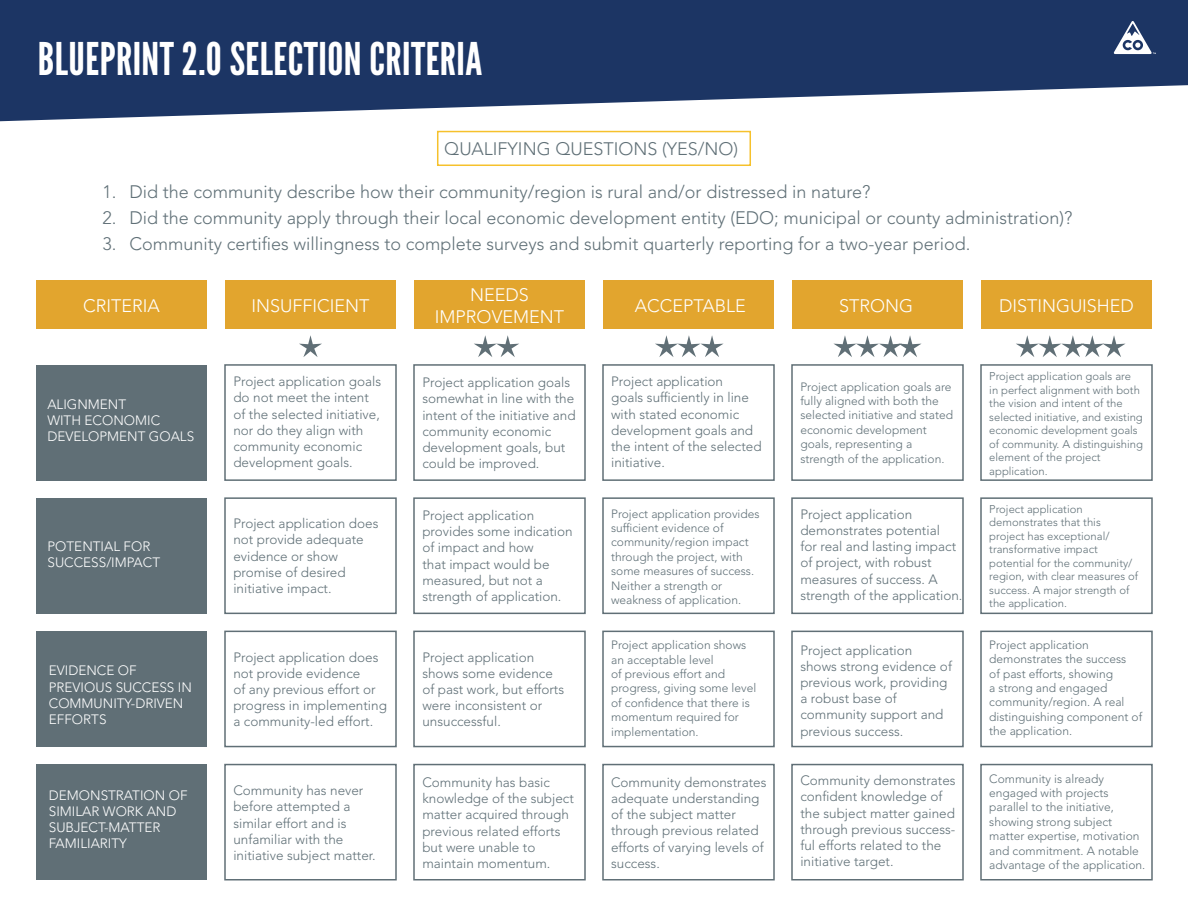
<style>
.page{position:relative;width:1188px;height:918px;background:#fff}
.page>*{position:absolute;margin:0;border:0;box-sizing:border-box;transform-origin:0 0}
.t1{font:45px "League Gothic";letter-spacing:.01em;color:#fff}
.t2{font:300 18px "Avenir LT Std";color:#607077}
.t3{font:300 18px/21.6px "Avenir LT Std";color:#fff;text-align:center}
.t4{font:300 13.5px/16.2px "Avenir LT Std";color:#607077}
.t5{font:300 13.5px/16.2px "Avenir LT Std";color:#fff}
.t6{font:300 12px/14.4px "Avenir LT Std";color:#607077}
.t7{font:300 11.25px/13.5px "Avenir LT Std";color:#607077}
</style>
<div class="page">
<svg style="left:0;top:0;width:1188px;height:121px;background:#3d537b"></svg>
<svg style="left:1113px;top:21px;width:53px;height:33px"></svg>
<div style="left:437px;top:131px;width:314px;height:35px;border:2px solid #f6c12c"></div>
<div style="left:36px;top:281px;width:171px;height:48px;background:#e2a52e"></div>
<div style="left:225px;top:281px;width:171px;height:48px;background:#e2a52e"></div>
<div style="left:414px;top:281px;width:171px;height:48px;background:#e2a52e"></div>
<div style="left:603px;top:281px;width:171px;height:48px;background:#e2a52e"></div>
<div style="left:792px;top:281px;width:171px;height:48px;background:#e2a52e"></div>
<div style="left:981px;top:281px;width:171px;height:48px;background:#e2a52e"></div>
<div style="left:36px;top:365px;width:171px;height:115px;background:#606f76"></div>
<div style="left:224px;top:364px;width:173px;height:117px;border:2px solid #606f76"></div>
<div style="left:413px;top:364px;width:173px;height:117px;border:2px solid #606f76"></div>
<div style="left:602px;top:364px;width:173px;height:117px;border:2px solid #606f76"></div>
<div style="left:791px;top:364px;width:173px;height:117px;border:2px solid #606f76"></div>
<div style="left:980px;top:364px;width:173px;height:117px;border:2px solid #606f76"></div>
<div style="left:36px;top:498px;width:171px;height:115px;background:#606f76"></div>
<div style="left:224px;top:497px;width:173px;height:117px;border:2px solid #606f76"></div>
<div style="left:413px;top:497px;width:173px;height:117px;border:2px solid #606f76"></div>
<div style="left:602px;top:497px;width:173px;height:117px;border:2px solid #606f76"></div>
<div style="left:791px;top:497px;width:173px;height:117px;border:2px solid #606f76"></div>
<div style="left:980px;top:497px;width:173px;height:117px;border:2px solid #606f76"></div>
<div style="left:36px;top:631px;width:171px;height:116px;background:#606f76"></div>
<div style="left:224px;top:631px;width:173px;height:116px;border:2px solid #606f76"></div>
<div style="left:413px;top:631px;width:173px;height:116px;border:2px solid #606f76"></div>
<div style="left:602px;top:631px;width:173px;height:116px;border:2px solid #606f76"></div>
<div style="left:791px;top:631px;width:173px;height:116px;border:2px solid #606f76"></div>
<div style="left:980px;top:631px;width:173px;height:116px;border:2px solid #606f76"></div>
<div style="left:36px;top:765px;width:171px;height:115px;background:#606f76"></div>
<div style="left:224px;top:764px;width:173px;height:116px;border:2px solid #606f76"></div>
<div style="left:413px;top:764px;width:173px;height:116px;border:2px solid #606f76"></div>
<div style="left:602px;top:764px;width:173px;height:116px;border:2px solid #606f76"></div>
<div style="left:791px;top:764px;width:173px;height:116px;border:2px solid #606f76"></div>
<div style="left:980px;top:764px;width:173px;height:116px;border:2px solid #606f76"></div>
<svg style="left:299px;top:335px;width:23px;height:22px"></svg>
<svg style="left:474px;top:335px;width:45px;height:22px"></svg>
<svg style="left:655px;top:335px;width:69px;height:22px"></svg>
<svg style="left:833px;top:335px;width:89px;height:22px"></svg>
<svg style="left:1016px;top:335px;width:110px;height:22px"></svg>
<p class="t1" style="left:38px;top:33px;width:446px">BLUEPRINT 2.0 SELECTION CRITERIA</p>
<p class="t2" style="left:444px;top:138px;width:295px">QUALIFYING QUESTIONS (YES/NO)</p>
<p class="t2" style="left:102px;top:181px;width:769px">1. Did the community describe how their community/region is rural and/or distressed in nature?</p>
<p class="t2" style="left:102px;top:207px;width:972px">2. Did the community apply through their local economic development entity (EDO; municipal or county administration)?</p>
<p class="t2" style="left:102px;top:234px;width:869px">3. Community certifies willingness to complete surveys and submit quarterly reporting for a two-year period.</p>
<p class="t3" style="left:83px;top:295px;width:78px">CRITERIA</p>
<p class="t3" style="left:251px;top:295px;width:120px">INSUFFICIENT</p>
<p class="t3" style="left:435px;top:284px;width:131px">NEEDS<br>IMPROVEMENT</p>
<p class="t3" style="left:635px;top:295px;width:113px">ACCEPTABLE</p>
<p class="t3" style="left:839px;top:295px;width:76px">STRONG</p>
<p class="t3" style="left:999px;top:295px;width:136px">DISTINGUISHED</p>
<p class="t5" style="left:47px;top:396px;width:148px">ALIGNMENT<br>WITH ECONOMIC<br>DEVELOPMENT GOALS</p>
<p class="t5" style="left:48px;top:539px;width:114px">POTENTIAL FOR<br>SUCCESS/IMPACT</p>
<p class="t5" style="left:49px;top:663px;width:145px">EVIDENCE OF<br>PREVIOUS SUCCESS IN<br>COMMUNITY-DRIVEN<br>EFFORTS</p>
<p class="t5" style="left:49px;top:787px;width:140px">DEMONSTRATION OF<br>SIMILAR WORK AND<br>SUBJECT-MATTER<br>FAMILIARITY</p>
<p class="t4" style="left:233px;top:374px;width:149px">Project application goals do not meet the intent of the selected initiative, nor do they align with community economic development goals.</p>
<p class="t4" style="left:233px;top:515px;width:147px">Project application does not provide adequate evidence or show promise of desired initiative impact.</p>
<p class="t4" style="left:233px;top:649px;width:155px">Project application does not provide evidence<br>of any previous effort or progress in implementing a community-led effort.</p>
<p class="t4" style="left:233px;top:782px;width:144px">Community has never before attempted a similar effort and is unfamiliar with the initiative subject matter.</p>
<p class="t4" style="left:422px;top:374px;width:155px">Project application goals somewhat in line with the intent of the initiative and community economic development goals, but could be improved.</p>
<p class="t4" style="left:422px;top:507px;width:152px">Project application provides some indication of impact and how<br>that impact would be measured, but not a strength of application.</p>
<p class="t4" style="left:422px;top:649px;width:143px">Project application shows some evidence of past work, but efforts were inconsistent or unsuccessful.</p>
<p class="t4" style="left:422px;top:774px;width:153px">Community has basic knowledge of the subject matter acquired through previous related efforts but were unable to maintain momentum.</p>
<p class="t4" style="left:611px;top:374px;width:152px">Project application<br>goals sufficiently in line with stated economic development goals and the intent of the selected initiative.</p>
<p class="t6" style="left:611px;top:506px;width:150px">Project application provides sufficient evidence of community/region impact through the project, with some measures of success.<br>Neither a strength or weakness of application.</p>
<p class="t6" style="left:611px;top:638px;width:147px">Project application shows an acceptable level<br>of previous effort and progress, giving some level of confidence that there is momentum required for implementation.</p>
<p class="t4" style="left:611px;top:774px;width:157px">Community demonstrates adequate understanding of the subject matter through previous related efforts of varying levels of success.</p>
<p class="t6" style="left:800px;top:379px;width:154px">Project application goals are fully aligned with both the selected initiative and stated economic development goals, representing a strength of the application.</p>
<p class="t4" style="left:800px;top:506px;width:164px">Project application demonstrates potential<br>for real and lasting impact of project, with robust measures of success. A strength of the application.</p>
<p class="t4" style="left:800px;top:642px;width:153px">Project application shows strong evidence of previous work, providing a robust base of community support and previous success.</p>
<p class="t4" style="left:800px;top:773px;width:157px">Community demonstrates confident knowledge of the subject matter gained through previous success&shy;ful efforts related to the initiative target.</p>
<p class="t7" style="left:989px;top:370px;width:155px">Project application goals are<br>in perfect alignment with both the vision and intent of the selected initiative, and existing economic development goals of community. A distinguishing element of the project application.</p>
<p class="t7" style="left:989px;top:502px;width:150px">Project application demonstrates that this project has exceptional/ transformative impact potential for the community/ region, with clear measures of success. A major strength of the application.</p>
<p class="t6" style="left:989px;top:638px;width:154px">Project application demonstrates the success<br>of past efforts, showing<br>a strong and engaged community/region. A real distinguishing component of the application.</p>
<p class="t6" style="left:989px;top:771px;width:158px">Community is already engaged with projects parallel to the initiative, showing strong subject matter expertise, motivation and commitment. A notable advantage of the application.</p>
</div>
